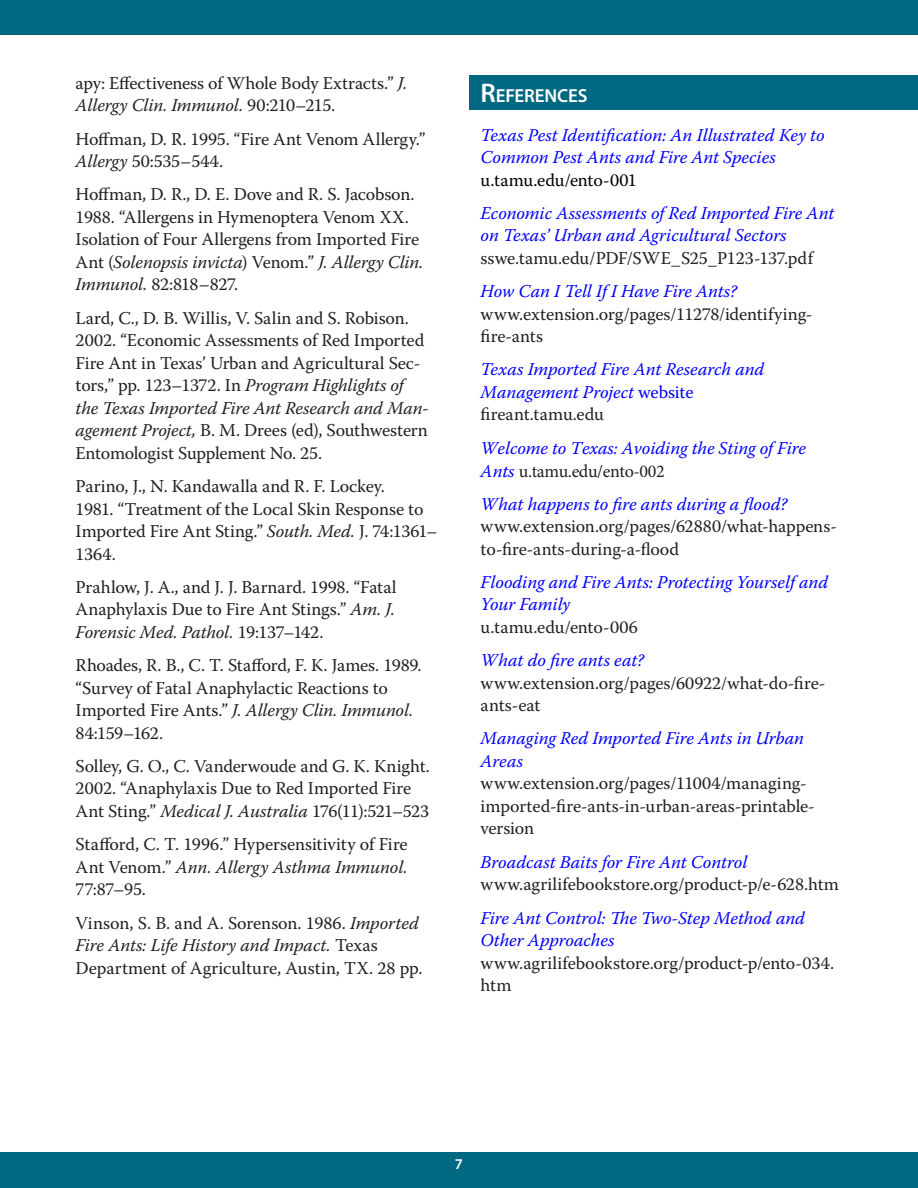
<style>
.page{position:relative;width:918px;height:1188px;background:#fff}
.page>*{position:absolute;margin:0;border:0;box-sizing:border-box;transform-origin:0 0}
.heading1{font:600 18.9px "Myriad Pro";letter-spacing:-.01em;color:#fff}
.body_text{font:18px/22.5px "Warnock Pro";letter-spacing:-.005em;color:#231f20}
.body_text-2{font:italic 18px/22.5px "Warnock Pro";letter-spacing:-.005em;color:#00f}
.t1{font:600 15px "Myriad Pro";color:#fff}
.s1{font-style:italic}
.s2{font-size:27px}
.s3{font-style:normal;color:#000}
.s4{font-style:normal;color:#231f20}
.s5{font-style:italic;color:#00f}
.s6{font-style:normal}
.s7{font-family:"Minion Pro";font-style:normal;color:#231f20}
</style>
<div class="page">
<div style="left:0;top:0;width:918px;height:35px;background:#006881"></div>
<div style="left:0;top:1152px;width:918px;height:36px;background:#006881"></div>
<div style="left:470px;top:76px;width:448px;height:34px;background:#006881"></div>
<p class="body_text" style="left:76px;top:71px;width:333px">apy: Effectiveness of Whole Body Extracts.” <span class="s1">J.<br>Allergy Clin. Immunol.</span> 90:210–215.</p>
<p class="body_text" style="left:76px;top:127px;width:351px">Hoffman, D. R. 1995. “Fire Ant Venom Allergy.”<br><span class="s1">Allergy</span> 50:535–544.</p>
<p class="body_text" style="left:76px;top:183px;width:349px">Hoffman, D. R., D. E. Dove and R. S. Jacobson.<br>1988. “Allergens in Hymenoptera Venom XX.<br>Isolation of Four Allergens from Imported Fire Ant (<span class="s1">Solenopsis invicta</span>) Venom.” <span class="s1">J. Allergy Clin.<br>Immunol.</span> 82:818–827.</p>
<p class="body_text" style="left:76px;top:306px;width:355px">Lard, C., D. B. Willis, V. Salin and S. Robison.<br>2002. “Economic Assessments of Red Imported Fire Ant in Texas’ Urban and Agricultural Sec&shy;tors,” pp. 123–1372. In <span class="s1">Program Highlights of the Texas Imported Fire Ant Research and Man&shy;agement Project,</span> B. M. Drees (ed), Southwestern Entomologist Supplement No. 25.</p>
<p class="body_text" style="left:76px;top:475px;width:363px">Parino, J., N. Kandawalla and R. F. Lockey.<br>1981. “Treatment of the Local Skin Response to Imported Fire Ant Sting.” <span class="s1">South. Med.</span> J. 74:1361– 1364.</p>
<p class="body_text" style="left:76px;top:575px;width:322px;text-align:justify">Prahlow, J. A., and J. J. Barnard. 1998. “Fatal Anaphylaxis Due to Fire Ant Stings.” <span class="s1">Am. J.<br>Forensic Med. Pathol.</span> 19:137–142.</p>
<p class="body_text" style="left:76px;top:654px;width:348px">Rhoades, R. B., C. T. Stafford, F. K. James. 1989. “Survey of Fatal Anaphylactic Reactions to Imported Fire Ants.” <span class="s1">J. Allergy Clin. Immunol.<br></span>84:159–162.</p>
<p class="body_text" style="left:76px;top:754px;width:356px">Solley, G. O., C. Vanderwoude and G. K. Knight.<br>2002. “Anaphylaxis Due to Red Imported Fire<br>Ant Sting.” <span class="s1">Medical J. Australia</span> 176(11):521–523</p>
<p class="body_text" style="left:76px;top:833px;width:334px;text-align:justify">Stafford, C. T. 1996.” Hypersensitivity of Fire Ant Venom.” <span class="s1">Ann. Allergy Asthma Immunol.<br></span>77:87–95.</p>
<p class="body_text" style="left:76px;top:911px;width:348px">Vinson, S. B. and A. Sorenson. 1986. <span class="s1">Imported<br>Fire Ants: Life History and Impact.</span> Texas<br>Department of Agriculture, Austin, TX. 28 pp.</p>
<p class="heading1" style="left:481px;top:83px;width:107px"><span class="s2">R</span>EFERENCES</p>
<p class="body_text-2" style="left:481px;top:123px;width:346px">Texas Pest Identification: An Illustrated Key to<br>Common Pest Ants and Fire Ant Species <span class="s3">u.tamu.edu/ento-001</span></p>
<p class="body_text-2" style="left:481px;top:201px;width:355px">Economic Assessments of Red Imported Fire Ant on Texas’ Urban and Agricultural Sectors <span class="s4">sswe.tamu.edu/PDF/SWE_S25_P123-137.pdf</span></p>
<p class="body_text" style="left:481px;top:280px;width:333px"><span class="s5">How Can I Tell If I Have Fire Ants? </span>www.extension.org/pages/11278/identifying&shy;fire-ants</p>
<p class="body_text-2" style="left:481px;top:358px;width:285px">Texas Imported Fire Ant Research and<br>Management Project <span class="s6">website </span><span class="s4">fireant.tamu.edu</span></p>
<p class="body_text-2" style="left:481px;top:436px;width:327px;line-height:23.1px">Welcome to Texas: Avoiding the Sting of Fire<br>Ants <span class="s7">u.tamu.edu/ento-002</span></p>
<p class="body_text" style="left:481px;top:492px;width:358px"><span class="s5">What happens to fire ants during a flood? </span>www.extension.org/pages/62880/what-happens&shy;to-fire-ants-during-a-flood</p>
<p class="body_text-2" style="left:481px;top:570px;width:349px">Flooding and Fire Ants: Protecting Yourself and<br>Your Family<br><span class="s4">u.tamu.edu/ento-006</span></p>
<p class="body_text" style="left:481px;top:649px;width:346px"><span class="s5">What do fire ants eat? </span>www.extension.org/pages/60922/what-do-fire&shy;ants-eat</p>
<p class="body_text" style="left:481px;top:727px;width:336px"><span class="s5">Managing Red Imported Fire Ants in Urban<br>Areas </span>www.extension.org/pages/11004/managing&shy;imported-fire-ants-in-urban-areas-printable&shy;version</p>
<p class="body_text" style="left:481px;top:850px;width:360px"><span class="s5">Broadcast Baits for Fire Ant Control </span>www.agrilifebookstore.org/product-p/e-628.htm</p>
<p class="body_text-2" style="left:481px;top:906px;width:355px">Fire Ant Control: The Two-Step Method and<br>Other Approaches <span class="s4">www.agrilifebookstore.org/product-p/ento-034. htm</span></p>
<p class="t1" style="left:455px;top:1154px;width:10px">7</p>
</div>
